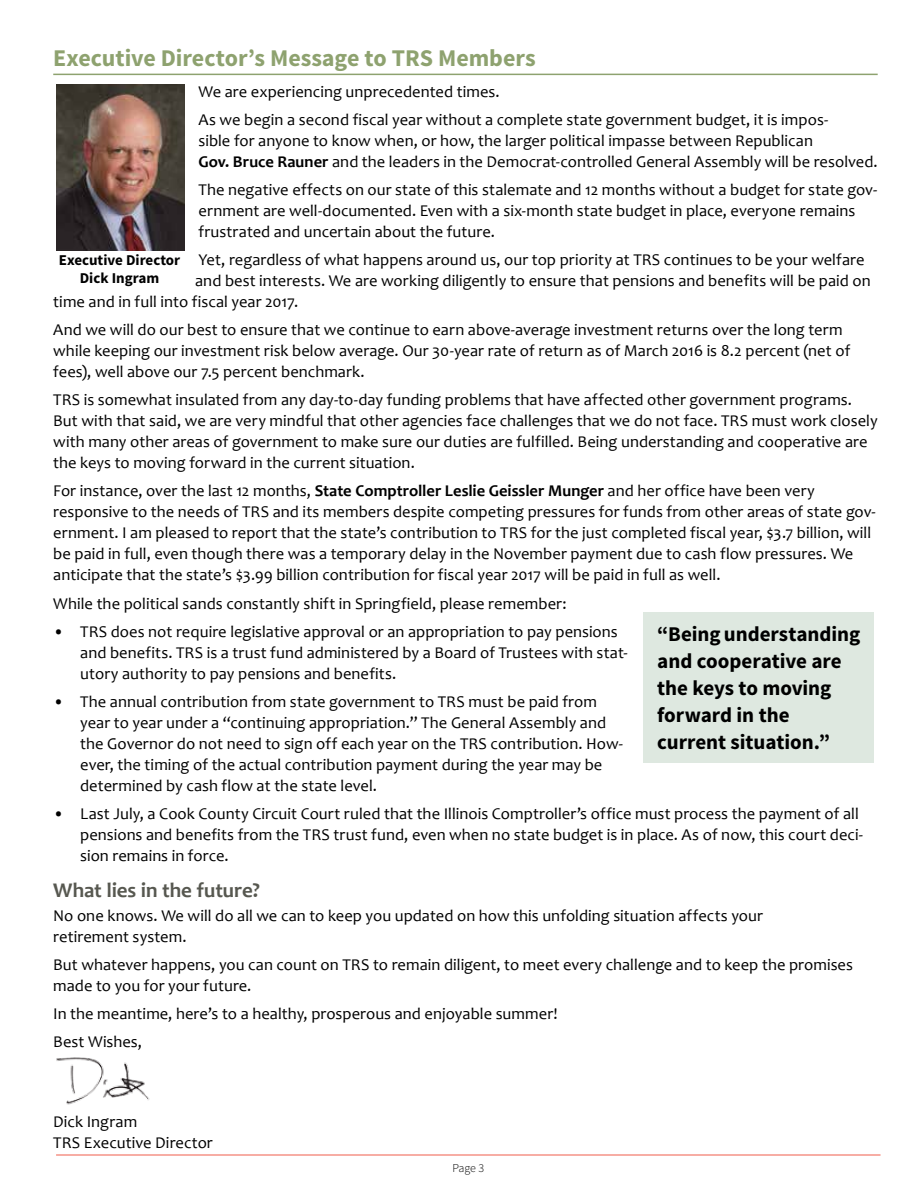
<style>
.page{position:relative;width:918px;height:1188px;background:#fff}
.page>*{position:absolute;margin:0;border:0;box-sizing:border-box;transform-origin:0 0}
.t1{font:700 24px "Source Sans Pro";color:#8ea26f}
.t2{font:700 21px/27px "Source Sans Pro";letter-spacing:-.005em;color:#000}
.t3{font:700 21px "Candara";letter-spacing:-.005em;color:#575850}
.t4{font:16.5px/21px "Candara";letter-spacing:.005em;color:#000}
.t5{font:700 15px/18px "Source Sans Pro";color:#000;text-align:center}
.t6{font:300 12px "Source Sans Pro";color:#000}
.s1{font-weight:700}
</style>
<div class="page">
<hr style="left:56px;top:1155px;width:825px;height:1px;background:#f15d4b">
<img style="left:56px;top:84px;width:129px;height:166px">
<hr style="left:53px;top:74px;width:825px;height:1px;background:#8ea26f">
<img style="left:56px;top:1057px;width:94px;height:48px">
<div style="left:644px;top:612px;width:230px;height:150px;background:#dee8e0"></div>
<h1 class="t1" style="left:53px;top:42px;width:484px">Executive Director’s Message to TRS Members</h1>
<p class="t4" style="left:198px;top:78px;width:631px;line-height:28px">We are experiencing unprecedented times.<br>As we begin a second fiscal year without a complete state government budget, it is impos-</p>
<p class="t4" style="left:198px;top:130px;width:681px">sible for anyone to know when, or how, the larger political impasse between Republican<br><span class="s1">Gov. Bruce Rauner</span> and the leaders in the Democrat-controlled General Assembly will be resolved.</p>
<p class="t4" style="left:198px;top:179px;width:680px">The negative effects on our state of this stalemate and 12 months without a budget for state gov&shy;ernment are well-documented. Even with a six-month state budget in place, everyone remains frustrated and uncertain about the future.</p>
<p class="t4" style="left:198px;top:249px;width:668px">Yet, regardless of what happens around us, our top priority at TRS continues to be your welfare</p>
<p class="t4" style="left:195px;top:270px;width:677px">and best interests. We are working diligently to ensure that pensions and benefits will be paid on</p>
<p class="t4" style="left:53px;top:291px;width:246px">time and in full into fiscal year 2017.</p>
<p class="t4" style="left:53px;top:319px;width:799px">And we will do our best to ensure that we continue to earn above-average investment returns over the long term while keeping our investment risk below average. Our 30-year rate of return as of March 2016 is 8.2 percent (net of fees), well above our 7.5 percent benchmark.</p>
<p class="t4" style="left:53px;top:389px;width:826px">TRS is somewhat insulated from any day-to-day funding problems that have affected other government programs.<br>But with that said, we are very mindful that other agencies face challenges that we do not face. TRS must work closely with many other areas of government to make sure our duties are fulfilled. Being understanding and cooperative are the keys to moving forward in the current situation.</p>
<p class="t4" style="left:53px;top:480px;width:824px">For instance, over the last 12 months, <span class="s1">State Comptroller Leslie Geissler Munger</span> and her office have been very responsive to the needs of TRS and its members despite competing pressures for funds from other areas of state gov&shy;ernment. I am pleased to report that the state’s contribution to TRS for the just completed fiscal year, $3.7 billion, will be paid in full, even though there was a temporary delay in the November payment due to cash flow pressures. We anticipate that the state’s $3.99 billion contribution for fiscal year 2017 will be paid in full as well.</p>
<p class="t4" style="left:53px;top:592px;width:515px">While the political sands constantly shift in Springfield, please remember:</p>
<p class="t4" style="left:80px;top:621px;width:549px;text-indent:-27px">• TRS does not require legislative approval or an appropriation to pay pensions and benefits. TRS is a trust fund administered by a Board of Trustees with stat&shy;utory authority to pay pensions and benefits.</p>
<p class="t4" style="left:80px;top:691px;width:544px;text-indent:-27px">• The annual contribution from state government to TRS must be paid from year to year under a “continuing appropriation.” The General Assembly and the Governor do not need to sign off each year on the TRS contribution. How&shy;ever, the timing of the actual contribution payment during the year may be determined by cash flow at the state level.</p>
<p class="t4" style="left:80px;top:803px;width:784px;text-indent:-27px">• Last July, a Cook County Circuit Court ruled that the Illinois Comptroller’s office must process the payment of all pensions and benefits from the TRS trust fund, even when no state budget is in place. As of now, this court deci&shy;sion remains in force.</p>
<p class="t3" style="left:53px;top:877px;width:208px">What lies in the future?</p>
<p class="t4" style="left:53px;top:905px;width:711px">No one knows. We will do all we can to keep you updated on how this unfolding situation affects your retirement system.</p>
<p class="t4" style="left:53px;top:954px;width:801px">But whatever happens, you can count on TRS to remain diligent, to meet every challenge and to keep the promises made to you for your future.</p>
<p class="t4" style="left:53px;top:999px;width:506px;line-height:28px">In the meantime, here’s to a healthy, prosperous and enjoyable summer!<br>Best Wishes,</p>
<p class="t5" style="left:59px;top:252px;width:123px">Executive Director<br>Dick Ingram</p>
<p class="t2" style="left:657px;top:621px;width:205px">“Being understanding and cooperative are the keys to moving forward in the current situation.”</p>
<p class="t4" style="left:53px;top:1111px;width:161px">Dick Ingram<br>TRS Executive Director</p>
<p class="t6" style="left:452px;top:1161px;width:33px">Page 3</p>
</div>
